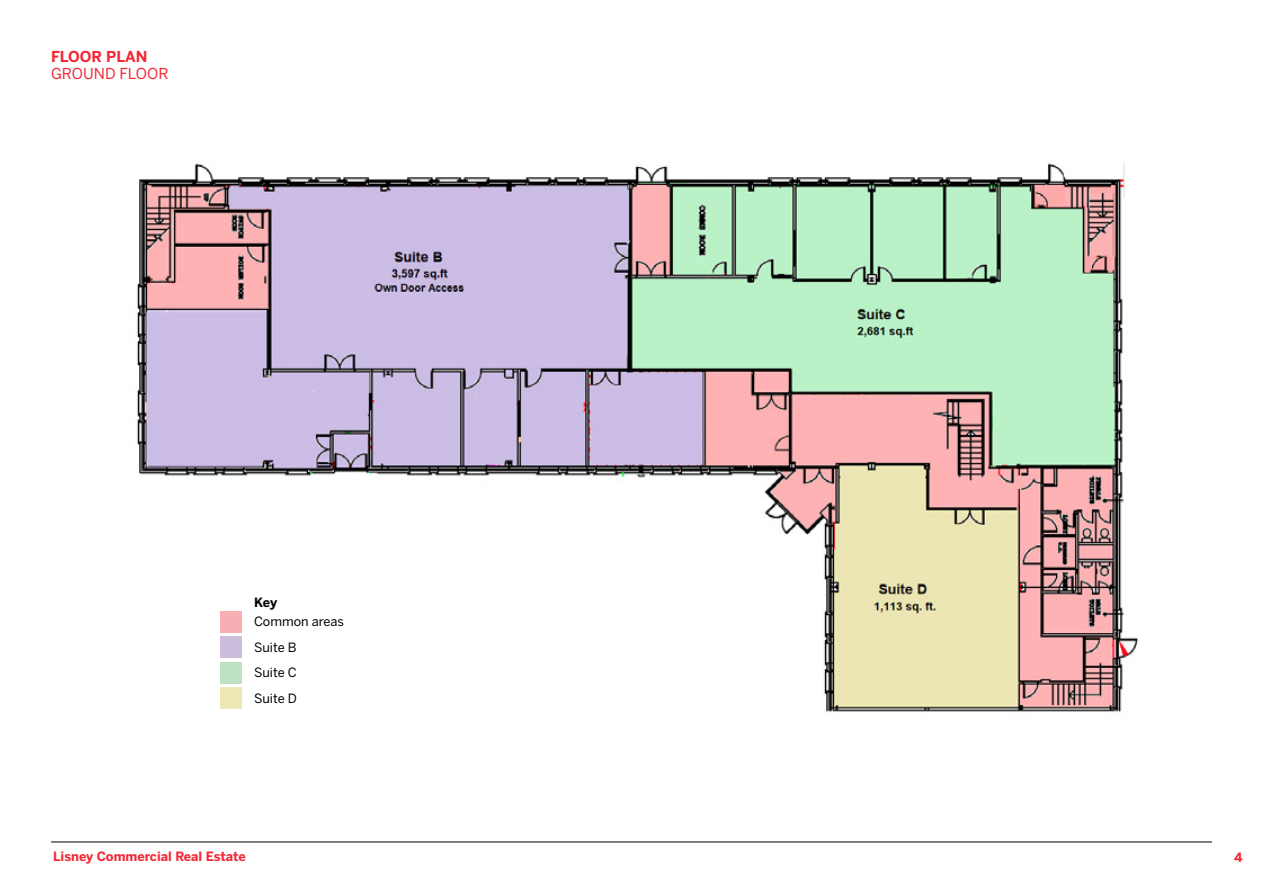
<style>
.page{position:relative;width:1263px;height:893px;background:#fff}
.page>*{position:absolute;margin:0;border:0;box-sizing:border-box;transform-origin:0 0}
.t1{font:15px "Benton Sans";color:#f32735}
.t2{font:700 15px "Benton Sans";color:#f32735}
.t3{font:12.75px/25.5px "Benton Sans";color:#000}
.t4{font:700 12.75px "Benton Sans";color:#f32735}
.t5{font:700 12.75px "Benton Sans";color:#000}
</style>
<div class="page">
<hr style="left:51px;top:842px;width:1161px;height:1px;background:#000">
<img style="left:136px;top:163px;width:1003px;height:549px">
<div style="left:220px;top:611px;width:21px;height:21px;background:#f8afb4"></div>
<div style="left:220px;top:637px;width:21px;height:21px;background:#ccbddd"></div>
<div style="left:220px;top:662px;width:21px;height:21px;background:#bee1c3"></div>
<div style="left:220px;top:688px;width:21px;height:21px;background:#ece7b4"></div>
<p class="t2" style="left:51px;top:48px;width:98px">FLOOR PLAN</p>
<p class="t1" style="left:51px;top:64px;width:119px">GROUND FLOOR</p>
<p class="t5" style="left:254px;top:595px;width:25px">Key</p>
<p class="t3" style="left:254px;top:609px;width:91px">Common areas<br>Suite B<br>Suite C<br>Suite D</p>
<p class="t4" style="left:53px;top:849px;width:194px">Lisney Commercial Real Estate</p>
<p class="t4" style="left:1234px;top:850px;width:10px">4</p>
</div>
